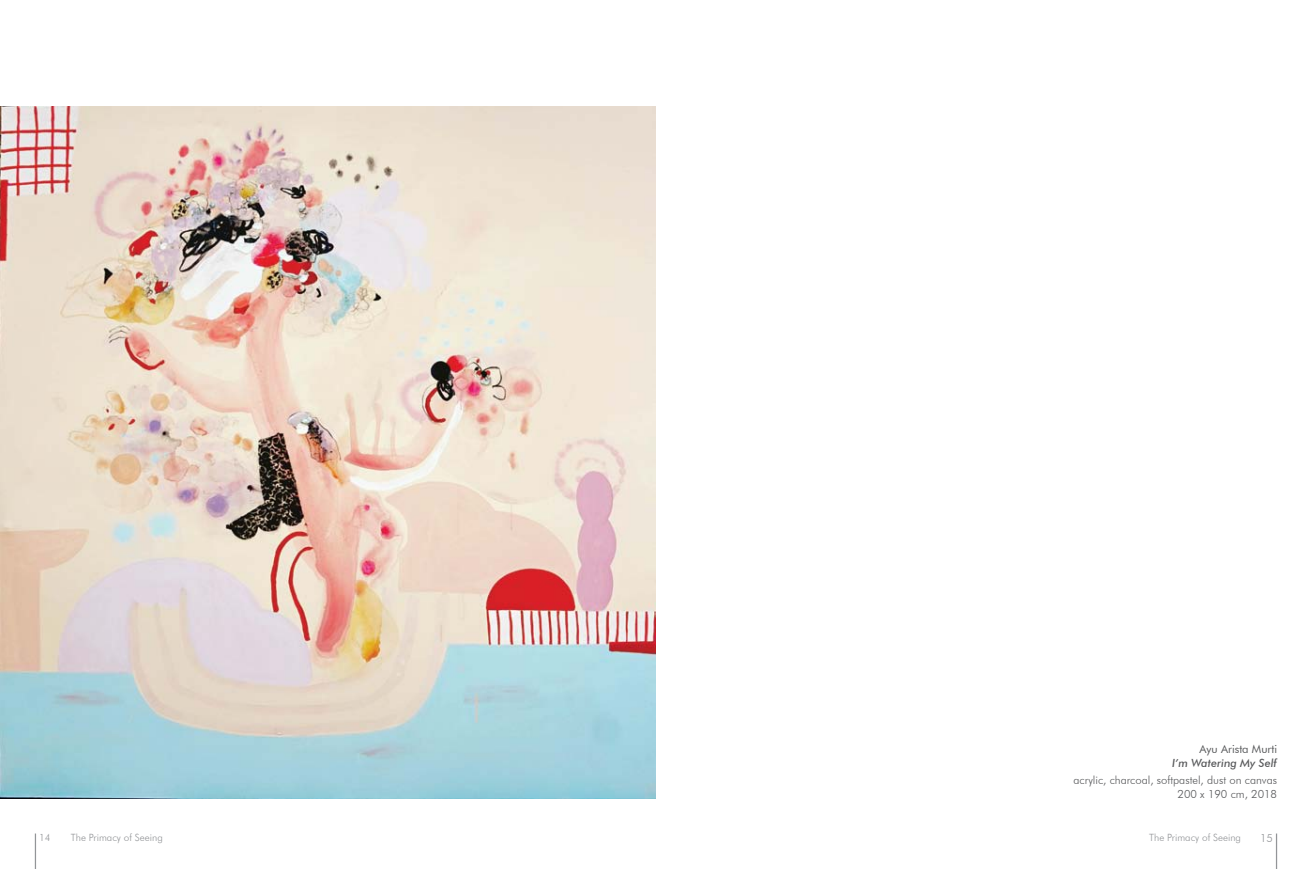
<style>
.page{position:relative;width:1312px;height:869px;background:#fff}
.page>*{position:absolute;margin:0;border:0;box-sizing:border-box;transform-origin:0 0}
.t1{font:300 11.25px/13.5px "Futura BT";color:#58595b;text-align:right}
.t2{font:italic 500 11.25px "Futura BT";color:#58595b}
.t3{font:11.25px "Futura BT";color:#58595b}
.t4{font:300 11.25px "Futura BT";color:#939598}
.t5{font:300 10px "Futura BT";color:#939598}
</style>
<div class="page">
<hr style="left:35px;top:833px;width:1px;height:35px;background:#939598">
<hr style="left:1275px;top:833px;width:1px;height:35px;background:#939598">
<img style="left:0;top:107px;width:656px;height:690px">
<p class="t3" style="left:1199px;top:742px;width:79px">Ayu Arista Murti</p>
<p class="t2" style="left:1171px;top:755px;width:107px">I’m Watering My Self</p>
<p class="t1" style="left:1073px;top:773px;width:205px">acrylic, charcoal, softpastel, dust on canvas<br>200 x 190 cm, 2018</p>
<p class="t5" style="left:39px;top:831px;width:13px">14</p>
<p class="t5" style="left:71px;top:831px;width:93px">The Primacy of Seeing</p>
<p class="t5" style="left:1148px;top:831px;width:93px">The Primacy of Seeing</p>
<p class="t4" style="left:1259px;top:830px;width:14px">15</p>
</div>
